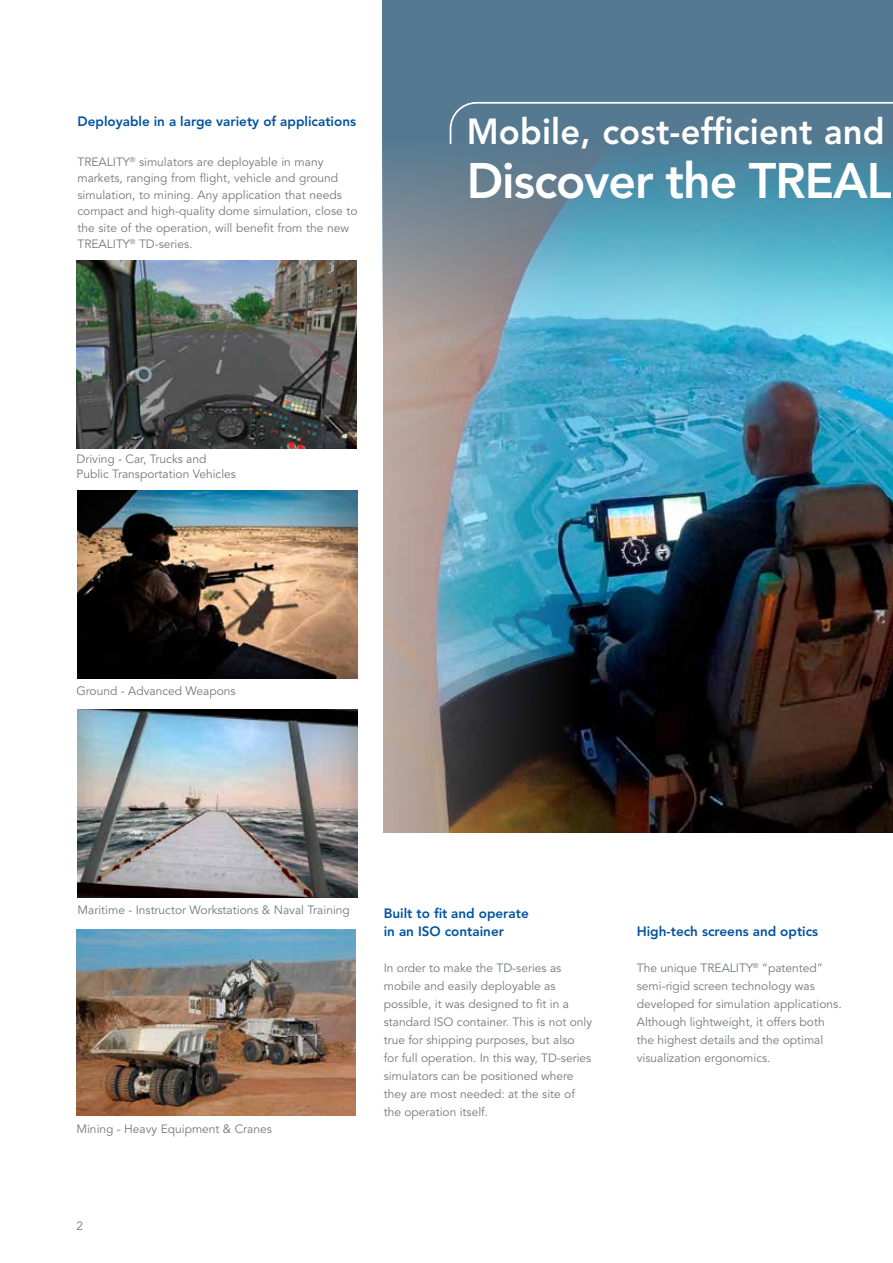
<style>
.page{position:relative;width:893px;height:1263px;background:#fff}
.page>*{position:absolute;margin:0;border:0;box-sizing:border-box;transform-origin:0 0}
.t1{font:800 49.5px "Avenir LT Std";letter-spacing:-.02em;color:#fff}
.t2{font:800 36px "Avenir LT Std";letter-spacing:.005em;color:#fff;scale:.96 1}
.t3{font:800 13.5px/18px "Avenir LT Std";color:#0052a0}
.t4{font:12px/18px "Avenir LT Std";color:#72787b}
</style>
<div class="page">
<img style="left:384px;top:471px;width:509px;height:361px">
<svg style="left:383px;top:0;width:510px;height:471px"></svg>
<div style="left:450px;top:102px;width:443px;height:42px;background:#557991"></div>
<img style="left:77px;top:261px;width:280px;height:188px">
<img style="left:78px;top:491px;width:279px;height:188px">
<img style="left:77px;top:929px;width:279px;height:186px">
<img style="left:77px;top:709px;width:280px;height:188px">
<p class="t3" style="left:78px;top:112px;width:280px">Deployable in a large variety of applications</p>
<p class="t4" style="left:78px;top:154px;width:282px;line-height:16.5px">TREALITY<sup>®</sup> simulators are deployable in many markets, ranging from flight, vehicle and ground simulation, to mining. Any application that needs compact and high-quality dome simulation, close to the site of the operation, will benefit from the new TREALITY<sup>®</sup> TD-series.</p>
<p class="t4" style="left:77px;top:452px;width:161px;line-height:14.4px">Driving - Car, Trucks and<br>Public Transportation Vehicles</p>
<p class="t4" style="left:77px;top:682px;width:161px">Ground - Advanced Weapons</p>
<h2 class="t2" style="left:467px;top:110px;width:437px">Mobile, cost-efficient and</h2>
<h1 class="t1" style="left:467px;top:152px;width:427px">Discover the TREAL</h1>
<p class="t4" style="left:78px;top:901px;width:274px">Maritime - Instructor Workstations &amp; Naval Training</p>
<p class="t4" style="left:76px;top:1120px;width:197px">Mining - Heavy Equipment &amp; Cranes</p>
<p class="t4" style="left:77px;top:1217px;width:8px">2</p>
<p class="t3" style="left:384px;top:904px;width:146px">Built to fit and operate in an ISO container</p>
<p class="t4" style="left:384px;top:959px;width:210px">In order to make the TD-series as mobile and easily deployable as possible, it was designed to fit in a standard ISO container. This is not only true for shipping purposes, but also<br>for full operation. In this way, TD-series simulators can be positioned where they are most needed: at the site of the operation itself.</p>
<p class="t3" style="left:637px;top:922px;width:183px">High-tech screens and optics</p>
<p class="t4" style="left:637px;top:959px;width:206px">The unique TREALITY<sup>®</sup> “patented” semi-rigid screen technology was developed for simulation applications.<br>Although lightweight, it offers both the highest details and the optimal visualization ergonomics.</p>
</div>
